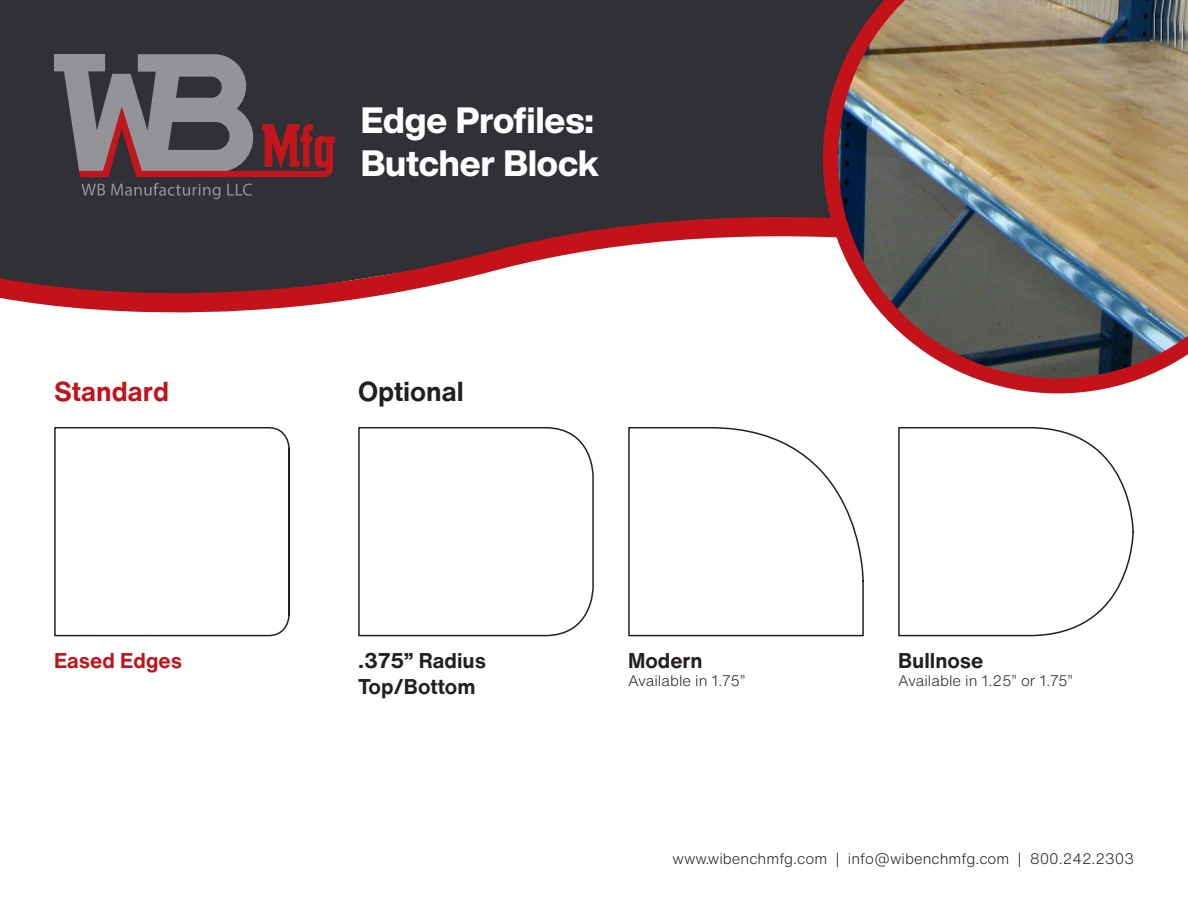
<style>
.page{position:relative;width:1188px;height:918px;background:#fff}
.page>*{position:absolute;margin:0;border:0;box-sizing:border-box;transform-origin:0 0}
.t1{font:800 36px "Helvetica Now Display";color:#fff}
.t2{font:700 27px "Helvetica Now Text";color:#c4121a}
.t3{font:700 27px "Helvetica Now Text";color:#231f20}
.t4{font:700 21px "Helvetica Now Text";color:#231f20}
.t5{font:700 21px "Helvetica Now Text";color:#c4121a}
.t6{font:300 15px "Helvetica Now Text";color:#231f20}
</style>
<div class="page">
<div style="left:0;top:0;width:823px;height:212px;background:#303037"></div>
<svg style="left:0;top:212px;width:823px;height:101px"></svg>
<svg style="left:54px;top:54px;width:281px;height:123px;background:#6a575c"></svg>
<svg style="left:82px;top:184px;width:23px;height:12px"></svg>
<svg style="left:111px;top:183px;width:109px;height:16px;background:#45464c"></svg>
<svg style="left:227px;top:184px;width:25px;height:12px"></svg>
<img style="left:823px;top:0;width:365px;height:393px">
<svg style="left:54px;top:427px;width:236px;height:210px"></svg>
<svg style="left:628px;top:427px;width:236px;height:210px"></svg>
<svg style="left:898px;top:427px;width:236px;height:210px"></svg>
<svg style="left:358px;top:427px;width:236px;height:210px"></svg>
<p class="t2" style="left:54px;top:371px;width:117px">Standard</p>
<p class="t1" style="left:361px;top:95px;width:235px">Edge Profiles:</p>
<p class="t1" style="left:361px;top:138px;width:240px">Butcher Block</p>
<p class="t3" style="left:358px;top:371px;width:107px">Optional</p>
<p class="t4" style="left:358px;top:645px;width:130px">.375” Radius</p>
<p class="t4" style="left:358px;top:670px;width:119px">Top/Bottom</p>
<p class="t5" style="left:54px;top:645px;width:130px">Eased Edges</p>
<p class="t4" style="left:628px;top:645px;width:76px">Modern</p>
<p class="t6" style="left:628px;top:670px;width:119px">Available in 1.75”</p>
<p class="t4" style="left:898px;top:645px;width:87px">Bullnose</p>
<p class="t6" style="left:898px;top:670px;width:177px">Available in 1.25” or 1.75”</p>
<p class="t6" style="left:673px;top:847px;width:463px">www.wibenchmfg.com | info@wibenchmfg.com | 800.242.2303</p>
</div>
